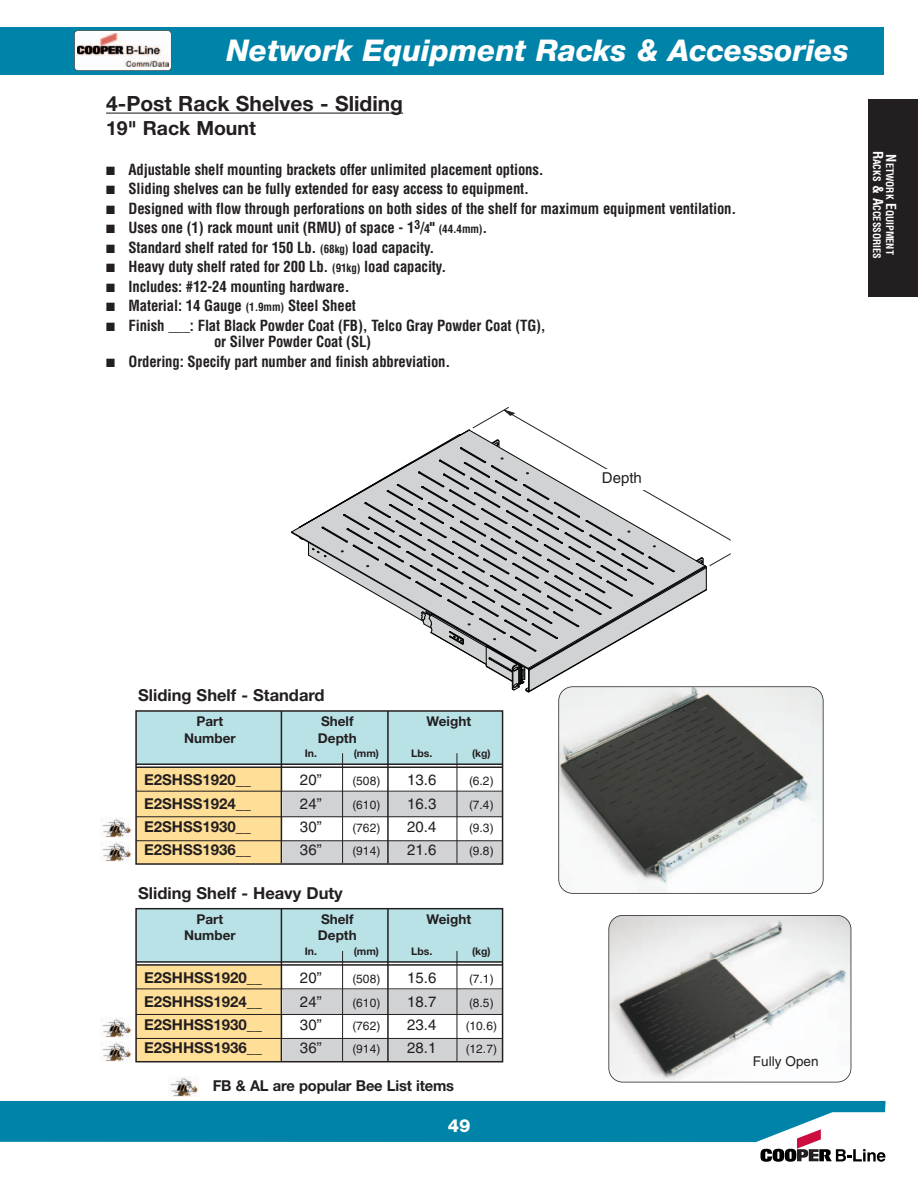
<style>
.page{position:relative;width:918px;height:1188px;background:#fff}
.page>*{position:absolute;margin:0;border:0;box-sizing:border-box;transform-origin:0 0}
.t1{font:italic 800 30px "Helvetica Neue";color:#fff}
.t2{font:700 21px "Helvetica Neue";color:#231f20}
.t3{font:700 19.5px "Helvetica Neue";color:#231f20}
.t4{font:800 18px "Helvetica Neue";color:#fff}
.t5{font:700 16.5px "Helvetica Neue";color:#231f20}
.t6{font:700 condensed 15px/16.5px "Helvetica";letter-spacing:-.01em;color:#231f20}
.t7{font:700 15px "Helvetica Neue";color:#231f20}
.t8{font:15px "Helvetica";color:#231f20}
.t9{font:700 13.5px "Helvetica Neue";color:#231f20}
.t10{font:13.5px "Helvetica";color:#231f20}
.t11{font:12px "Helvetica";color:#231f20}
.t12{font:700 10.5px "Helvetica Neue";color:#231f20}
.t13{font:700 condensed 10.2px/12.8px "Helvetica";color:#fff;text-align:center}
.s1{font-size:12px}
.s2{font-size:11.25px}
.s3{font-size:13.5px}
</style>
<div class="page">
<svg style="left:0;top:1101px;width:886px;height:61px"></svg>
<div style="left:0;top:27px;width:884px;height:47px;background:#0083a9"></div>
<div style="left:74px;top:31px;width:97px;height:40px;background:#fff;border-radius:4px"></div>
<img style="left:78px;top:33px;width:90px;height:34px">
<div style="left:74px;top:30px;width:97px;height:41px;border:1px solid #231f20;border-radius:4px"></div>
<hr style="left:106px;top:113px;width:297px;height:1px;background:#231f20">
<div style="left:136px;top:768px;width:146px;height:96px;background:#ffde97"></div>
<div style="left:283px;top:792px;width:219px;height:24px;background:#d1d2d4"></div>
<div style="left:283px;top:841px;width:219px;height:22px;background:#d1d2d4"></div>
<div style="left:136px;top:711px;width:366px;height:53px;background:#b9e2e7"></div>
<div style="left:135px;top:710px;width:368px;height:155px;border:2px solid #231f20"></div>
<hr style="left:136px;top:791px;width:367px;height:1px;background:#231f20">
<hr style="left:136px;top:817px;width:367px;height:1px;background:#231f20">
<hr style="left:136px;top:840px;width:367px;height:1px;background:#231f20">
<hr style="left:457px;top:753px;width:1px;height:110px;background:#231f20">
<hr style="left:342px;top:753px;width:1px;height:110px;background:#231f20">
<hr style="left:281px;top:711px;width:1px;height:152px;background:#231f20">
<hr style="left:387px;top:711px;width:2px;height:152px;background:#231f20">
<hr style="left:136px;top:763px;width:367px;height:2px;background:#231f20">
<hr style="left:136px;top:766px;width:367px;height:2px;background:#231f20">
<svg style="left:291px;top:407px;width:440px;height:286px"></svg>
<div style="left:585px;top:469px;width:74px;height:21px;background:#fff"></div>
<img style="left:559px;top:687px;width:264px;height:206px;border-radius:14px">
<div style="left:558px;top:686px;width:266px;height:208px;border:2px solid #231f20;border-radius:14px"></div>
<img style="left:609px;top:915px;width:242px;height:167px;border-radius:14px">
<div style="left:608px;top:915px;width:243px;height:167px;border:2px solid #231f20;border-radius:14px"></div>
<div style="left:137px;top:688px;width:363px;height:19px;background:#fff"></div>
<div style="left:136px;top:965px;width:146px;height:96px;background:#ffde97"></div>
<div style="left:283px;top:990px;width:219px;height:24px;background:#d1d2d4"></div>
<div style="left:283px;top:1039px;width:219px;height:22px;background:#d1d2d4"></div>
<div style="left:136px;top:909px;width:366px;height:53px;background:#b9e2e7"></div>
<div style="left:135px;top:908px;width:368px;height:154px;border:2px solid #231f20"></div>
<hr style="left:136px;top:989px;width:367px;height:1px;background:#231f20">
<hr style="left:136px;top:1014px;width:367px;height:1px;background:#231f20">
<hr style="left:136px;top:1038px;width:367px;height:1px;background:#231f20">
<hr style="left:457px;top:951px;width:1px;height:110px;background:#231f20">
<hr style="left:342px;top:951px;width:1px;height:110px;background:#231f20">
<hr style="left:281px;top:909px;width:1px;height:152px;background:#231f20">
<hr style="left:387px;top:909px;width:2px;height:152px;background:#231f20">
<hr style="left:136px;top:961px;width:367px;height:2px;background:#231f20">
<hr style="left:136px;top:964px;width:367px;height:2px;background:#231f20">
<img style="left:168px;top:1077px;width:30px;height:20px">
<img style="left:102px;top:818px;width:30px;height:20px">
<img style="left:102px;top:842px;width:30px;height:20px">
<img style="left:102px;top:1017px;width:30px;height:20px">
<img style="left:102px;top:1041px;width:30px;height:20px">
<div style="left:868px;top:99px;width:50px;height:198px;background:#231f20"></div>
<h1 class="t1" style="left:227px;top:39px;width:624px">Network Equipment Racks &amp; Accessories</h1>
<h2 class="t2" style="left:106px;top:96px;width:299px">4-Post Rack Shelves - Sliding</h2>
<h3 class="t3" style="left:106px;top:121px;width:151px">19" Rack Mount</h3>
<p class="t6" style="left:106px;top:161px;width:439px">■ Adjustable shelf mounting brackets offer unlimited placement options.</p>
<p class="t6" style="left:106px;top:181px;width:425px">■ Sliding shelves can be fully extended for easy access to equipment.</p>
<p class="t6" style="left:106px;top:200px;width:632px">■ Designed with flow through perforations on both sides of the shelf for maximum equipment ventilation.</p>
<p class="t6" style="left:106px;top:220px;width:383px">■ Uses one (1) rack mount unit (RMU) of space - 1<sup>3</sup>/<span class="s1">4</span>" <span class="s2">(44.4mm)</span>.</p>
<p class="t6" style="left:106px;top:239px;width:330px">■ Standard shelf rated for 150 Lb. <span class="s2">(68kg)</span> load capacity.</p>
<p class="t6" style="left:106px;top:259px;width:342px">■ Heavy duty shelf rated for 200 Lb. <span class="s2">(91kg)</span> load capacity.</p>
<p class="t6" style="left:106px;top:278px;width:245px">■ Includes: #12-24 mounting hardware.</p>
<p class="t6" style="left:106px;top:298px;width:251px">■ Material: 14 Gauge <span class="s2">(1.9mm)</span> Steel Sheet</p>
<p class="t6" style="left:214px;top:317px;width:333px;text-indent:-108px">■ Finish ___: Flat Black Powder Coat (FB), Telco Gray Powder Coat (TG), or Silver Powder Coat (SL)</p>
<p class="t6" style="left:106px;top:353px;width:346px">■ Ordering: Specify part number and finish abbreviation.</p>
<p class="t13" style="left:896px;top:151px;width:110px;rotate:90deg"><span class="s3">N</span>ETWORK <span class="s3">E</span>QUIPMENT<br><span class="s3">R</span>ACKS <span class="s3">&amp; A</span>CCESSORIES</p>
<p class="t8" style="left:602px;top:472px;width:42px">Depth</p>
<p class="t5" style="left:138px;top:689px;width:188px">Sliding Shelf - Standard</p>
<p class="t9" style="left:197px;top:717px;width:28px">Part</p>
<p class="t9" style="left:321px;top:717px;width:34px">Shelf</p>
<p class="t9" style="left:427px;top:717px;width:46px">Weight</p>
<p class="t9" style="left:184px;top:733px;width:53px">Number</p>
<p class="t9" style="left:318px;top:733px;width:40px">Depth</p>
<p class="t12" style="left:305px;top:749px;width:14px">In.</p>
<p class="t12" style="left:354px;top:749px;width:27px">(mm)</p>
<p class="t12" style="left:411px;top:749px;width:23px">Lbs.</p>
<p class="t12" style="left:472px;top:749px;width:20px">(kg)</p>
<p class="t7" style="left:144px;top:774px;width:108px">E2SHSS1920__</p>
<p class="t8" style="left:300px;top:774px;width:23px">20”</p>
<p class="t11" style="left:352px;top:776px;width:29px">(508)</p>
<p class="t8" style="left:407px;top:774px;width:31px">13.6</p>
<p class="t11" style="left:469px;top:776px;width:26px">(6.2)</p>
<p class="t7" style="left:144px;top:798px;width:108px">E2SHSS1924__</p>
<p class="t8" style="left:300px;top:798px;width:23px">24”</p>
<p class="t11" style="left:352px;top:800px;width:29px">(610)</p>
<p class="t8" style="left:407px;top:798px;width:31px">16.3</p>
<p class="t11" style="left:469px;top:800px;width:26px">(7.4)</p>
<p class="t7" style="left:144px;top:822px;width:108px">E2SHSS1930__</p>
<p class="t8" style="left:300px;top:821px;width:23px">30”</p>
<p class="t11" style="left:352px;top:824px;width:29px">(762)</p>
<p class="t8" style="left:407px;top:821px;width:31px">20.4</p>
<p class="t11" style="left:469px;top:824px;width:26px">(9.3)</p>
<p class="t7" style="left:144px;top:845px;width:108px">E2SHSS1936__</p>
<p class="t8" style="left:300px;top:845px;width:23px">36”</p>
<p class="t11" style="left:352px;top:847px;width:29px">(914)</p>
<p class="t8" style="left:407px;top:845px;width:31px">21.6</p>
<p class="t11" style="left:469px;top:847px;width:26px">(9.8)</p>
<p class="t5" style="left:138px;top:887px;width:206px">Sliding Shelf - Heavy Duty</p>
<p class="t9" style="left:197px;top:915px;width:28px">Part</p>
<p class="t9" style="left:321px;top:915px;width:34px">Shelf</p>
<p class="t9" style="left:427px;top:915px;width:46px">Weight</p>
<p class="t9" style="left:184px;top:931px;width:53px">Number</p>
<p class="t9" style="left:318px;top:931px;width:40px">Depth</p>
<p class="t12" style="left:305px;top:947px;width:14px">In.</p>
<p class="t12" style="left:354px;top:947px;width:27px">(mm)</p>
<p class="t12" style="left:411px;top:947px;width:23px">Lbs.</p>
<p class="t12" style="left:472px;top:947px;width:20px">(kg)</p>
<p class="t7" style="left:144px;top:972px;width:119px">E2SHHSS1920__</p>
<p class="t8" style="left:300px;top:972px;width:23px">20”</p>
<p class="t11" style="left:352px;top:974px;width:29px">(508)</p>
<p class="t8" style="left:407px;top:972px;width:31px">15.6</p>
<p class="t11" style="left:469px;top:974px;width:26px">(7.1)</p>
<p class="t7" style="left:144px;top:996px;width:119px">E2SHHSS1924__</p>
<p class="t8" style="left:300px;top:996px;width:23px">24”</p>
<p class="t11" style="left:352px;top:998px;width:29px">(610)</p>
<p class="t8" style="left:407px;top:996px;width:31px">18.7</p>
<p class="t11" style="left:469px;top:998px;width:26px">(8.5)</p>
<p class="t7" style="left:144px;top:1019px;width:119px">E2SHHSS1930__</p>
<p class="t8" style="left:300px;top:1019px;width:23px">30”</p>
<p class="t11" style="left:352px;top:1021px;width:29px">(762)</p>
<p class="t8" style="left:407px;top:1019px;width:31px">23.4</p>
<p class="t11" style="left:466px;top:1021px;width:33px">(10.6)</p>
<p class="t7" style="left:144px;top:1042px;width:119px">E2SHHSS1936__</p>
<p class="t8" style="left:300px;top:1042px;width:23px">36”</p>
<p class="t11" style="left:352px;top:1045px;width:29px">(914)</p>
<p class="t8" style="left:407px;top:1042px;width:31px">28.1</p>
<p class="t11" style="left:466px;top:1045px;width:33px">(12.7)</p>
<p class="t7" style="left:213px;top:1080px;width:243px">FB &amp; AL are popular Bee List items</p>
<p class="t4" style="left:448px;top:1119px;width:24px">49</p>
<p class="t10" style="left:753px;top:1056px;width:67px">Fully Open</p>
</div>
